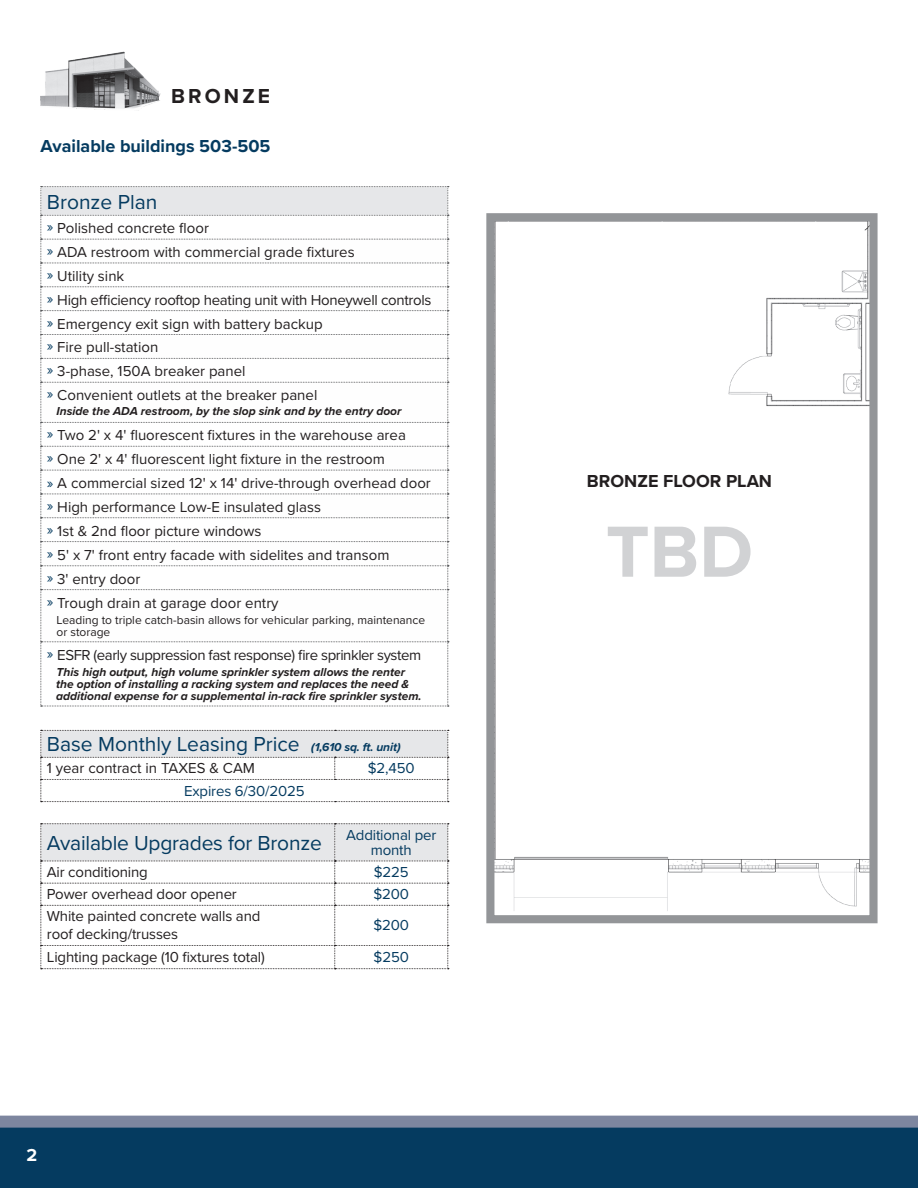
<style>
.page{position:relative;width:918px;height:1188px;background:#fff}
.page>*{position:absolute;margin:0;border:0;box-sizing:border-box;transform-origin:0 0}
.t1{font:700 75px "Proxima Nova";color:#d1d2d4}
.t2{font:21px "Proxima Nova";color:#053b60}
.t3{font:700 21px "Proxima Nova";letter-spacing:.15em;color:#231f20}
.t4{font:700 18px "Proxima Nova";color:#053b60}
.t5{font:700 18px "Proxima Nova";color:#231f20}
.t6{font:700 18px "Proxima Nova";color:#fff}
.t7{font:15px/18px "Proxima Nova";color:#231f20}
.t8{font:15px/15px "Proxima Nova";letter-spacing:-.01em;color:#053b60;text-align:center}
.t9{font:15px "Proxima Nova";letter-spacing:-.02em;color:#231f20}
.t10{font:15px "Proxima Nova";letter-spacing:-.03em;color:#231f20}
.t11{font:italic 700 12px/12px "Proxima Nova";color:#231f20}
.t12{font:12px/12px "Proxima Nova";color:#231f20}
.t13{font:italic 700 12px "Proxima Nova";letter-spacing:-.01em;color:#053b60}
.s1{color:#053b60}
</style>
<div class="page">
<img style="left:495px;top:222px;width:374px;height:689px">
<div style="left:486px;top:213px;width:392px;height:710px;border:8px solid #939598"></div>
<svg style="left:40px;top:186px;width:409px;height:521px"></svg>
<svg style="left:40px;top:730px;width:409px;height:72px"></svg>
<svg style="left:40px;top:823px;width:409px;height:146px"></svg>
<div style="left:0;top:1126px;width:918px;height:62px;background:#053b60"></div>
<div style="left:0;top:1116px;width:918px;height:12px;background:#7d869f"></div>
<img style="left:40px;top:51px;width:121px;height:60px">
<h3 class="t3" style="left:171px;top:81px;width:101px">BRONZE</h3>
<p class="t4" style="left:40px;top:133px;width:231px">Available buildings 503-505</p>
<h4 class="t2" style="left:47px;top:187px;width:112px">Bronze Plan</h4>
<p class="t7" style="left:47px;top:218px;width:164px"><span class="s1">»</span> Polished concrete floor</p>
<p class="t7" style="left:47px;top:242px;width:309px"><span class="s1">»</span> ADA restroom with commercial grade fixtures</p>
<p class="t7" style="left:47px;top:266px;width:79px"><span class="s1">»</span> Utility sink</p>
<p class="t9" style="left:47px;top:288px;width:386px"><span class="s1">»</span> High efficiency rooftop heating unit with Honeywell controls</p>
<p class="t7" style="left:47px;top:314px;width:277px"><span class="s1">»</span> Emergency exit sign with battery backup</p>
<p class="t7" style="left:47px;top:338px;width:113px"><span class="s1">»</span> Fire pull-station</p>
<p class="t7" style="left:47px;top:362px;width:200px"><span class="s1">»</span> 3-phase, 150A breaker panel</p>
<p class="t7" style="left:47px;top:385px;width:272px"><span class="s1">»</span> Convenient outlets at the breaker panel</p>
<p class="t11" style="left:57px;top:405px;width:346px">Inside the ADA restroom, by the slop sink and by the entry door</p>
<p class="t7" style="left:47px;top:426px;width:361px"><span class="s1">»</span> Two 2' x 4' fluorescent fixtures in the warehouse area</p>
<p class="t7" style="left:47px;top:449px;width:340px"><span class="s1">»</span> One 2' x 4' fluorescent light fixture in the restroom</p>
<p class="t7" style="left:47px;top:473px;width:386px"><span class="s1">»</span> A commercial sized 12' x 14' drive-through overhead door</p>
<p class="t7" style="left:47px;top:497px;width:276px"><span class="s1">»</span> High performance Low-E insulated glass</p>
<p class="t7" style="left:47px;top:521px;width:216px"><span class="s1">»</span> 1st &amp; 2nd floor picture windows</p>
<p class="t7" style="left:47px;top:545px;width:344px"><span class="s1">»</span> 5' x 7' front entry facade with sidelites and transom</p>
<p class="t7" style="left:47px;top:569px;width:95px"><span class="s1">»</span> 3' entry door</p>
<p class="t7" style="left:47px;top:593px;width:233px"><span class="s1">»</span> Trough drain at garage door entry</p>
<p class="t12" style="left:57px;top:613px;width:370px">Leading to triple catch-basin allows for vehicular parking, maintenance or storage</p>
<p class="t10" style="left:47px;top:643px;width:376px"><span class="s1">»</span> ESFR (early suppression fast response) fire sprinkler system</p>
<p class="t11" style="left:56px;top:666px;width:367px">This high output, high volume sprinkler system allows the renter the option of installing a racking system and replaces the need &amp; additional expense for a supplemental in-rack fire sprinkler system.</p>
<h4 class="t2" style="left:47px;top:729px;width:254px">Base Monthly Leasing Price</h4>
<p class="t13" style="left:311px;top:738px;width:91px">(1,610 sq. ft. unit)</p>
<p class="t7" style="left:47px;top:759px;width:210px">1 year contract in TAXES &amp; CAM</p>
<p class="t8" style="left:368px;top:760px;width:48px">$2,450</p>
<p class="t8" style="left:184px;top:782px;width:122px">Expires 6/30/2025</p>
<p class="t2" style="left:47px;top:827px;width:277px">Available Upgrades for Bronze</p>
<p class="t8" style="left:346px;top:827px;width:92px">Additional per month</p>
<p class="t7" style="left:47px;top:862px;width:102px">Air conditioning</p>
<p class="t8" style="left:374px;top:864px;width:36px">$225</p>
<p class="t7" style="left:47px;top:885px;width:192px">Power overhead door opener</p>
<p class="t8" style="left:373px;top:886px;width:37px">$200</p>
<p class="t7" style="left:47px;top:907px;width:215px">White painted concrete walls and roof decking/trusses</p>
<p class="t8" style="left:373px;top:917px;width:37px">$200</p>
<p class="t7" style="left:47px;top:948px;width:219px">Lighting package (10 fixtures total)</p>
<p class="t8" style="left:374px;top:949px;width:37px">$250</p>
<p class="t6" style="left:26px;top:1142px;width:12px">2</p>
<p class="t5" style="left:587px;top:467px;width:187px">BRONZE FLOOR PLAN</p>
<h1 class="t1" style="left:606px;top:496px;width:149px">TBD</h1>
</div>
